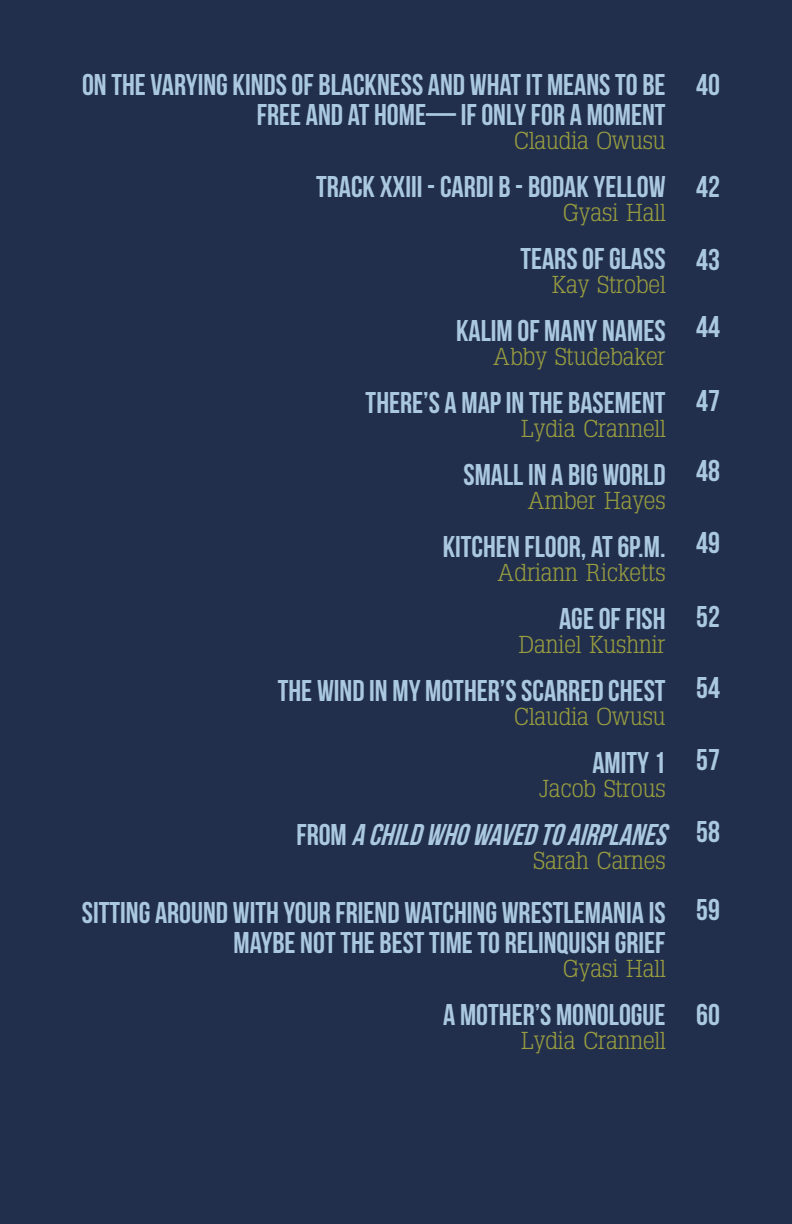
<style>
.page{position:relative;width:792px;height:1224px;background:#212f4d}
.page>*{position:absolute;margin:0;border:0;box-sizing:border-box;transform-origin:0 0}
.t1{font:30px/30px "Bebas Neue";color:#abc8e1;text-align:right}
.t2{font:italic 30px "Bebas Neue";color:#abc8e1}
.t3{font:300 24px "Typo Slabserif";color:#999d3f}
.s1{font-style:normal}
</style>
<div class="page">
<p class="t1" style="left:82px;top:69px;width:585px">ON THE VARYING KINDS OF BLACKNESS AND WHAT IT MEANS TO BE<br>FREE AND AT HOME— IF ONLY FOR A MOMENT</p>
<p class="t3" style="left:514px;top:126px;width:153px">Claudia Owusu</p>
<p class="t1" style="left:316px;top:171px;width:351px">TRACK XXIII - CARDI B - BODAK YELLOW</p>
<p class="t3" style="left:564px;top:198px;width:104px">Gyasi Hall</p>
<p class="t1" style="left:520px;top:243px;width:147px">TEARS OF GLASS</p>
<p class="t3" style="left:552px;top:270px;width:115px">Kay Strobel</p>
<p class="t1" style="left:456px;top:315px;width:211px">KALIM OF MANY NAMES</p>
<p class="t3" style="left:493px;top:342px;width:174px">Abby Studebaker</p>
<p class="t1" style="left:366px;top:387px;width:301px">THERE’S A MAP IN THE BASEMENT</p>
<p class="t3" style="left:521px;top:414px;width:146px">Lydia Crannell</p>
<p class="t1" style="left:463px;top:459px;width:204px">SMALL IN A BIG WORLD</p>
<p class="t3" style="left:528px;top:486px;width:140px">Amber Hayes</p>
<p class="t1" style="left:443px;top:531px;width:224px">KITCHEN FLOOR, AT 6P.M.</p>
<p class="t3" style="left:497px;top:558px;width:170px">Adriann Ricketts</p>
<p class="t1" style="left:559px;top:603px;width:108px">AGE OF FISH</p>
<p class="t3" style="left:519px;top:630px;width:148px">Daniel Kushnir</p>
<p class="t1" style="left:278px;top:675px;width:389px">THE WIND IN MY MOTHER’S SCARRED CHEST</p>
<p class="t3" style="left:514px;top:702px;width:153px">Claudia Owusu</p>
<p class="t1" style="left:592px;top:747px;width:75px">AMITY 1</p>
<p class="t3" style="left:539px;top:774px;width:128px">Jacob Strous</p>
<p class="t2" style="left:296px;top:818px;width:379px"><span class="s1">F R O M</span> ACHILDWHOWAVEDTOAIRPLANES</p>
<p class="t3" style="left:534px;top:846px;width:134px">Sarah Carnes</p>
<p class="t1" style="left:82px;top:897px;width:585px">SITTING AROUND WITH YOUR FRIEND WATCHING WRESTLEMANIA IS<br>MAYBE NOT THE BEST TIME TO RELINQUISH GRIEF</p>
<p class="t3" style="left:564px;top:954px;width:104px">Gyasi Hall</p>
<p class="t1" style="left:443px;top:999px;width:224px">A MOTHER’S MONOLOGUE</p>
<p class="t3" style="left:521px;top:1026px;width:146px">Lydia Crannell</p>
<p class="t1" style="left:696px;top:69px;width:25px">40</p>
<p class="t1" style="left:696px;top:171px;width:25px">42</p>
<p class="t1" style="left:696px;top:244px;width:25px">43</p>
<p class="t1" style="left:696px;top:311px;width:25px">44</p>
<p class="t1" style="left:696px;top:385px;width:25px">47</p>
<p class="t1" style="left:696px;top:455px;width:25px">48</p>
<p class="t1" style="left:696px;top:527px;width:25px">49</p>
<p class="t1" style="left:696px;top:602px;width:25px">52</p>
<p class="t1" style="left:696px;top:672px;width:25px">54</p>
<p class="t1" style="left:696px;top:744px;width:25px">57</p>
<p class="t1" style="left:696px;top:816px;width:25px">58</p>
<p class="t1" style="left:696px;top:894px;width:25px">59</p>
<p class="t1" style="left:696px;top:999px;width:25px">60</p>
</div>
